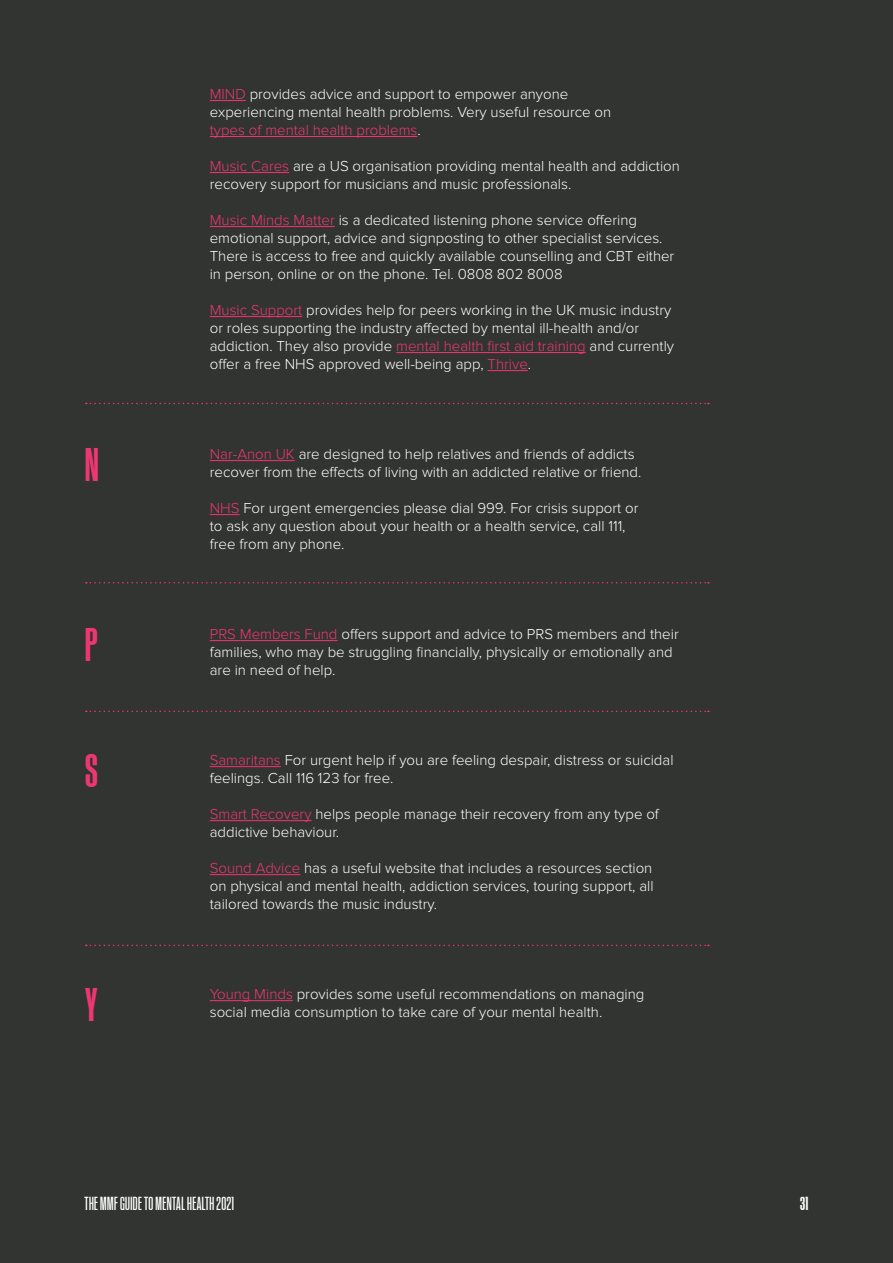
<style>
.page{position:relative;width:893px;height:1263px;background:#313430}
.page>*{position:absolute;margin:0;border:0;box-sizing:border-box;transform-origin:0 0}
.t1{font:500 45px "Kommissar X Cond Web";color:#ee3772}
.t2{font:18px "Kommissar X Cond Web";letter-spacing:.025em;color:#fff}
.t3{font:500 18px "Kommissar X Cond Web";color:#fff}
.t4{font:300 15px/18px "Proxima Nova";color:#fff}
.s1{color:#f13576}
</style>
<div class="page">
<hr style="left:210px;top:100px;width:36px;height:1px;background:#f13576">
<hr style="left:210px;top:136px;width:207px;height:1px;background:#f13576">
<hr style="left:210px;top:172px;width:79px;height:1px;background:#f13576">
<hr style="left:210px;top:226px;width:125px;height:1px;background:#f13576">
<hr style="left:210px;top:316px;width:92px;height:1px;background:#f13576">
<hr style="left:396px;top:352px;width:190px;height:1px;background:#f13576">
<hr style="left:488px;top:370px;width:40px;height:1px;background:#f13576">
<hr style="left:210px;top:460px;width:85px;height:1px;background:#f13576">
<hr style="left:210px;top:514px;width:30px;height:1px;background:#f13576">
<hr style="left:210px;top:640px;width:128px;height:1px;background:#f13576">
<hr style="left:210px;top:766px;width:71px;height:1px;background:#f13576">
<hr style="left:210px;top:820px;width:102px;height:1px;background:#f13576">
<hr style="left:210px;top:874px;width:90px;height:1px;background:#f13576">
<hr style="left:210px;top:1000px;width:83px;height:1px;background:#f13576">
<svg style="left:86px;top:403px;width:623px;height:1px"></svg>
<svg style="left:86px;top:582px;width:623px;height:1px"></svg>
<svg style="left:86px;top:711px;width:623px;height:1px"></svg>
<svg style="left:86px;top:945px;width:623px;height:1px"></svg>
<p class="t4" style="left:210px;top:85px;width:403px"><span class="s1">MIND</span> provides advice and support to empower anyone experiencing mental health problems. Very useful resource on <span class="s1">types of mental health problems</span>.</p>
<p class="t4" style="left:210px;top:157px;width:472px"><span class="s1">Music Cares</span> are a US organisation providing mental health and addiction recovery support for musicians and music professionals.</p>
<p class="t4" style="left:210px;top:211px;width:466px"><span class="s1">Music Minds Matter</span> is a dedicated listening phone service offering emotional support, advice and signposting to other specialist services.<br>There is access to free and quickly available counselling and CBT either in person, online or on the phone. Tel. 0808 802 8008</p>
<p class="t4" style="left:210px;top:301px;width:466px"><span class="s1">Music Support</span> provides help for peers working in the UK music industry or roles supporting the industry affected by mental ill-health and/or addiction. They also provide <span class="s1">mental health first aid training</span> and currently offer a free NHS approved well-being app, <span class="s1">Thrive</span>.</p>
<h1 class="t1" style="left:85px;top:436px;width:15px">N</h1>
<p class="t4" style="left:210px;top:445px;width:433px"><span class="s1">Nar-Anon UK</span> are designed to help relatives and friends of addicts recover from the effects of living with an addicted relative or friend.</p>
<p class="t4" style="left:210px;top:499px;width:430px"><span class="s1">NHS</span> For urgent emergencies please dial 999. For crisis support or to ask any question about your health or a health service, call 111, free from any phone.</p>
<h1 class="t1" style="left:85px;top:616px;width:14px">P</h1>
<p class="t4" style="left:210px;top:625px;width:470px"><span class="s1">PRS Members Fund</span> offers support and advice to PRS members and their families, who may be struggling financially, physically or emotionally and are in need of help.</p>
<h1 class="t1" style="left:85px;top:742px;width:14px">S</h1>
<p class="t4" style="left:210px;top:751px;width:465px"><span class="s1">Samaritans</span> For urgent help if you are feeling despair, distress or suicidal feelings. Call 116 123 for free.</p>
<p class="t4" style="left:210px;top:805px;width:451px"><span class="s1">Smart Recovery</span> helps people manage their recovery from any type of addictive behaviour.</p>
<p class="t4" style="left:210px;top:859px;width:445px;text-align:justify"><span class="s1">Sound Advice</span> has a useful website that includes a resources section on physical and mental health, addiction services, touring support, all tailored towards the music industry.</p>
<h1 class="t1" style="left:85px;top:976px;width:14px">Y</h1>
<p class="t4" style="left:210px;top:985px;width:436px"><span class="s1">Young Minds</span> provides some useful recommendations on managing social media consumption to take care of your mental health.</p>
<p class="t2" style="left:85px;top:1192px;width:151px">THE MMF GUIDE TO MENTAL HEALTH 2021</p>
<p class="t3" style="left:800px;top:1192px;width:10px">31</p>
</div>
